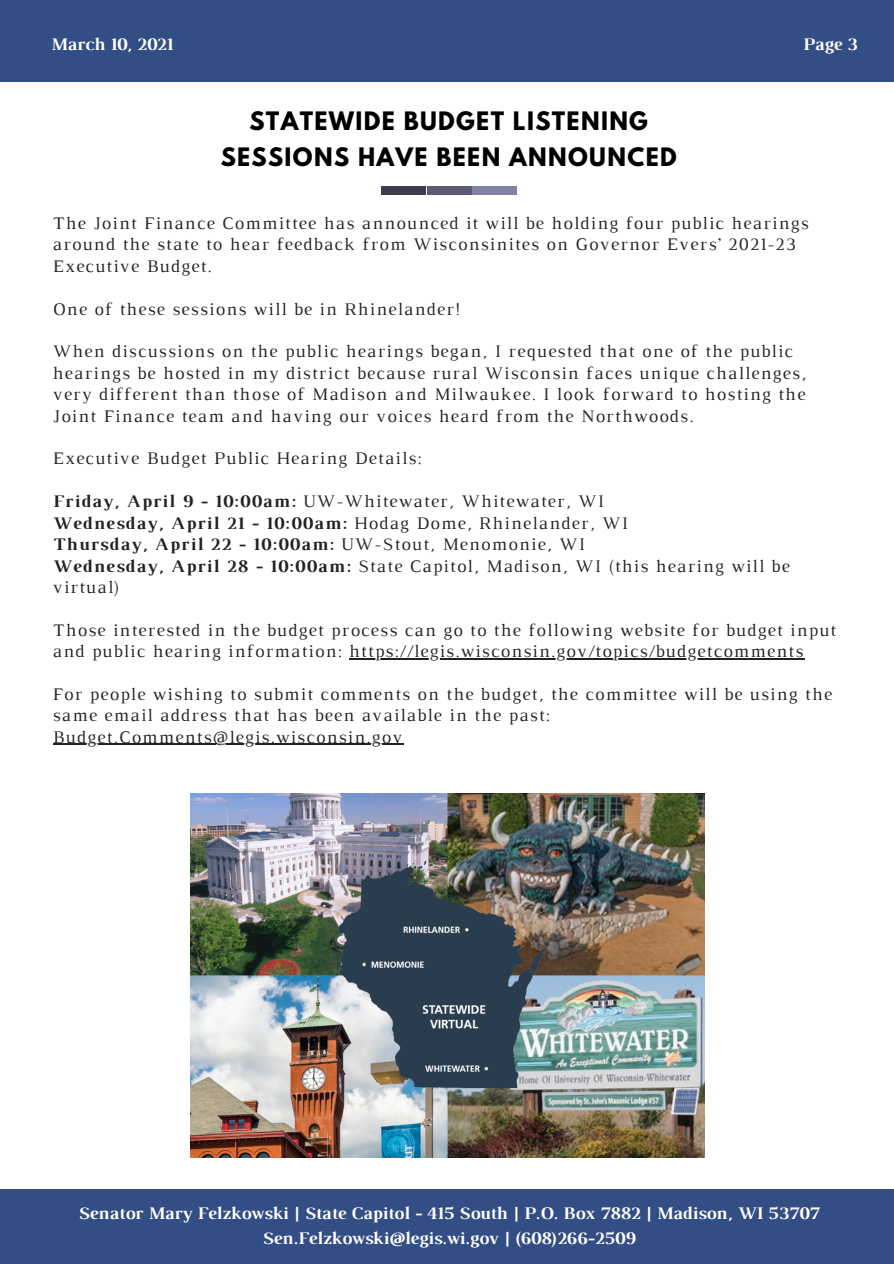
<style>
.page{position:relative;width:894px;height:1264px;background:#fff}
.page>*{position:absolute;margin:0;border:0;box-sizing:border-box;transform-origin:0 0}
.t1{font:700 22.5px/36px "League Spartan";letter-spacing:.06em;color:#000;text-align:center}
.t2{font:18px/21.5px "Luthier";letter-spacing:.07em;color:#222}
.t3{font:700 18px "Luthier";color:#fff}
.t4{font:700 18px "Luthier";letter-spacing:.07em;color:#222}
.s1{font-weight:700}
.s2{font-weight:400}
</style>
<div class="page">
<img style="left:190px;top:793px;width:514px;height:364px">
<div style="left:382px;top:186px;width:44px;height:8px;background:#3e3d4d"></div>
<div style="left:427px;top:186px;width:44px;height:8px;background:#5b5a71"></div>
<div style="left:472px;top:186px;width:44px;height:8px;background:#8382a3"></div>
<div style="left:0;top:1189px;width:893px;height:74px;background:#334e84"></div>
<div style="left:0;top:0;width:893px;height:82px;background:#334e84"></div>
<hr style="left:349px;top:658px;width:455px;height:1px;background:#222">
<hr style="left:53px;top:744px;width:350px;height:1px;background:#222">
<p class="t3" style="left:50px;top:37px;width:123px">March 10, 2021</p>
<p class="t3" style="left:802px;top:37px;width:56px">Page 3</p>
<p class="t1" style="left:221px;top:105px;width:457px">STATEWIDE BUDGET LISTENING<br>SESSIONS HAVE BEEN ANNOUNCED</p>
<p class="t2" style="left:53px;top:214px;width:757px">The Joint Finance Committee has announced it will be holding four public hearings around the state to hear feedback from Wisconsinites on Governor Evers’ 2021-23<br>Executive Budget.</p>
<p class="t2" style="left:53px;top:299px;width:409px">One of these sessions will be in Rhinelander!</p>
<p class="t2" style="left:53px;top:342px;width:754px">When discussions on the public hearings began, I requested that one of the public hearings be hosted in my district because rural Wisconsin faces unique challenges, very different than those of Madison and Milwaukee. I look forward to hosting the Joint Finance team and having our voices heard from the Northwoods.</p>
<p class="t2" style="left:53px;top:449px;width:370px">Executive Budget Public Hearing Details:</p>
<p class="t2" style="left:53px;top:492px;width:552px"><span class="s1">Friday, April 9 - 10:00am:</span> UW-Whitewater, Whitewater, WI</p>
<p class="t4" style="left:53px;top:516px;width:576px">Wednesday, April 21 - 10:00am: <span class="s2">Hodag Dome, Rhinelander, WI</span></p>
<p class="t4" style="left:53px;top:537px;width:533px">Thursday, April 22 - 10:00am: <span class="s2">UW-Stout, Menomonie, WI</span></p>
<p class="t2" style="left:53px;top:556px;width:738px"><span class="s1">Wednesday, April 28 - 10:00am:</span> State Capitol, Madison, WI (this hearing will be virtual)</p>
<p class="t2" style="left:53px;top:620px;width:784px">Those interested in the budget process can go to the following website for budget input and public hearing information: https://legis.wisconsin.gov/topics/budgetcomments</p>
<p class="t2" style="left:53px;top:684px;width:780px">For people wishing to submit comments on the budget, the committee will be using the same email address that has been available in the past:<br>Budget.Comments@legis.wisconsin.gov</p>
<p class="t3" style="left:78px;top:1206px;width:742px">Senator Mary Felzkowski | State Capitol - 415 South | P.O. Box 7882 | Madison, WI 53707</p>
<p class="t3" style="left:262px;top:1231px;width:374px">Sen.Felzkowski@legis.wi.gov | (608)266-2509</p>
</div>
